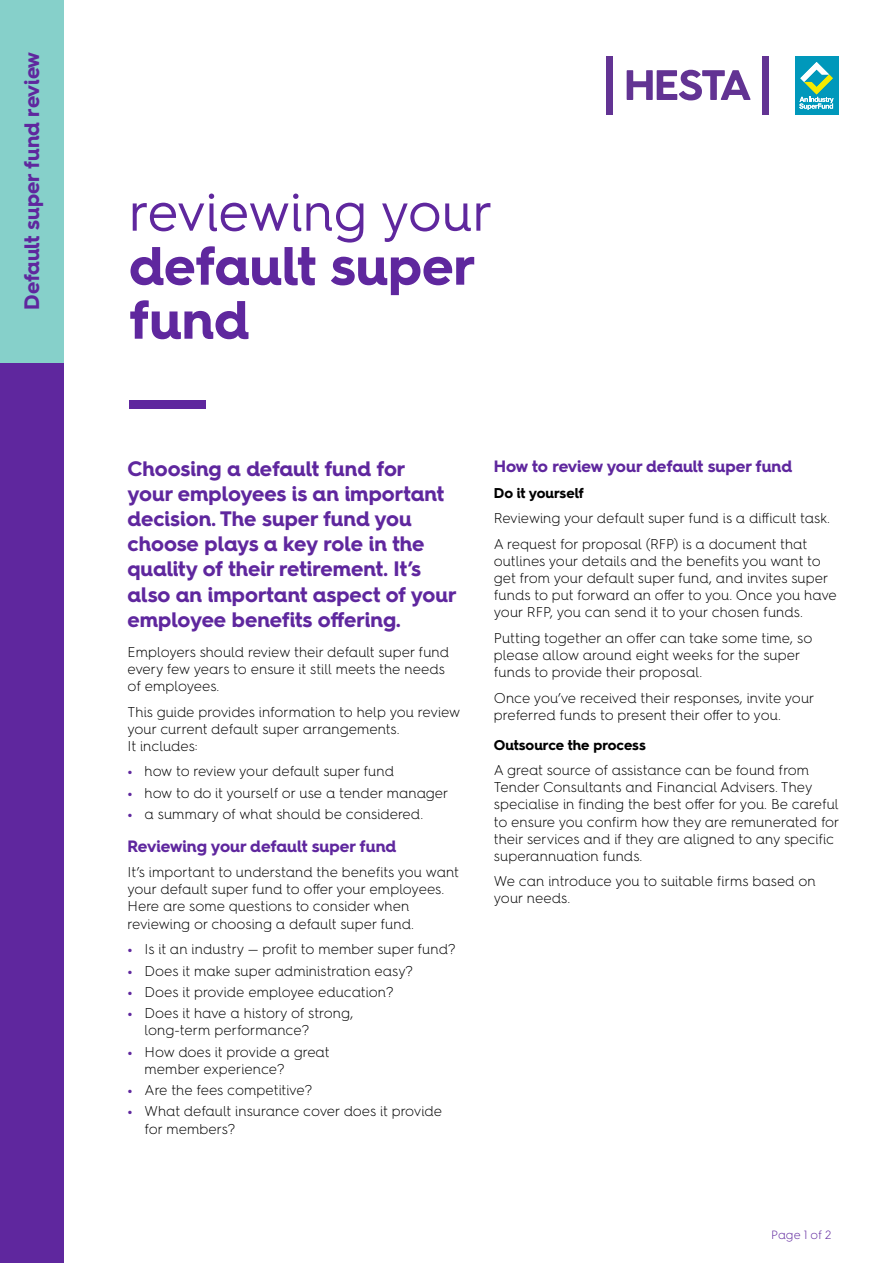
<style>
.page{position:relative;width:893px;height:1263px;background:#fff}
.page>*{position:absolute;margin:0;border:0;box-sizing:border-box;transform-origin:0 0}
.t1{font:700 54px/54px "Hurme Geometric Sans 4";letter-spacing:-.005em;color:#5f279e}
.t2{font:54px "Hurme Geometric Sans 4";letter-spacing:-.005em;color:#5f279e}
.t3{font:700 21px/25.2px "Hurme Geometric Sans 4";color:#5f279e}
.t4{font:700 16.5px "Hurme Geometric Sans 4";letter-spacing:-.005em;color:#5f279e}
.t5{font:300 14.25px/17.1px "Hurme Geometric Sans 4";letter-spacing:-.005em;color:#000}
.t6{font:700 14.25px "Hurme Geometric Sans 4";color:#000}
.t7{font:300 12px "Hurme Geometric Sans 4";letter-spacing:-.005em;color:#5f279e}
.s1{font-weight:700;color:#5f279e}
</style>
<div class="page">
<div style="left:129px;top:400px;width:77px;height:8px;background:#5f279e"></div>
<div style="left:0;top:362px;width:64px;height:901px;background:#5f279e"></div>
<div style="left:0;top:0;width:64px;height:362px;background:#86d0ca"></div>
<div style="left:795px;top:56px;width:43px;height:58px;background:#0098bb"></div>
<svg style="left:799px;top:62px;width:35px;height:48px"></svg>
<div style="left:606px;top:56px;width:6px;height:58px;background:#623393"></div>
<div style="left:762px;top:56px;width:6px;height:58px;background:#623393"></div>
<svg style="left:627px;top:70px;width:124px;height:30px"></svg>
<h2 class="t3" style="left:19px;top:310px;width:260px;rotate:-90deg">Default super fund review</h2>
<h1 class="t2" style="left:129px;top:174px;width:366px">reviewing your</h1>
<h1 class="t1" style="left:129px;top:238px;width:348px">default super fund</h1>
<h2 class="t3" style="left:128px;top:455px;width:331px">Choosing a default fund for<br>your employees is an important decision. The super fund you choose plays a key role in the quality of their retirement. It’s also an important aspect of your employee benefits offering.</h2>
<p class="t5" style="left:128px;top:643px;width:323px">Employers should review their default super fund every few years to ensure it still meets the needs of employees.</p>
<p class="t5" style="left:128px;top:703px;width:334px">This guide provides information to help you review your current default super arrangements.<br>It includes:</p>
<p class="t5" style="left:128px;top:762px;width:268px"><span class="s1">•</span> how to review your default super fund</p>
<p class="t5" style="left:128px;top:784px;width:322px"><span class="s1">•</span> how to do it yourself or use a tender manager</p>
<p class="t5" style="left:128px;top:805px;width:297px"><span class="s1">•</span> a summary of what should be considered.</p>
<p class="t4" style="left:128px;top:834px;width:270px">Reviewing your default super fund</p>
<p class="t5" style="left:128px;top:863px;width:333px">It’s important to understand the benefits you want your default super fund to offer your employees.<br>Here are some questions to consider when reviewing or choosing a default super fund.</p>
<p class="t5" style="left:128px;top:940px;width:330px"><span class="s1">•</span> Is it an industry — profit to member super fund?</p>
<p class="t5" style="left:128px;top:962px;width:287px"><span class="s1">•</span> Does it make super administration easy?</p>
<p class="t5" style="left:128px;top:983px;width:268px"><span class="s1">•</span> Does it provide employee education?</p>
<p class="t5" style="left:145px;top:1004px;width:211px;text-indent:-17px"><span class="s1">•</span> Does it have a history of strong, long-term performance?</p>
<p class="t5" style="left:145px;top:1043px;width:187px;text-indent:-17px"><span class="s1">•</span> How does it provide a great member experience?</p>
<p class="t5" style="left:128px;top:1081px;width:186px"><span class="s1">•</span> Are the fees competitive?</p>
<p class="t5" style="left:145px;top:1103px;width:299px;text-indent:-17px"><span class="s1">•</span> What default insurance cover does it provide for members?</p>
<p class="t4" style="left:494px;top:455px;width:300px">How to review your default super fund</p>
<p class="t6" style="left:494px;top:483px;width:92px">Do it yourself</p>
<p class="t5" style="left:494px;top:505px;width:338px;line-height:25.7px">Reviewing your default super fund is a difficult task.<br>A request for proposal (RFP) is a document that</p>
<p class="t5" style="left:494px;top:552px;width:344px">outlines your details and the benefits you want to get from your default super fund, and invites super funds to put forward an offer to you. Once you have your RFP, you can send it to your chosen funds.</p>
<p class="t5" style="left:494px;top:629px;width:320px">Putting together an offer can take some time, so please allow around eight weeks for the super funds to provide their proposal.</p>
<p class="t5" style="left:494px;top:689px;width:322px">Once you’ve received their responses, invite your preferred funds to present their offer to you.</p>
<p class="t6" style="left:494px;top:735px;width:153px">Outsource the process</p>
<p class="t5" style="left:494px;top:761px;width:347px">A great source of assistance can be found from Tender Consultants and Financial Advisers. They specialise in finding the best offer for you. Be careful to ensure you confirm how they are remunerated for their services and if they are aligned to any specific superannuation funds.</p>
<p class="t5" style="left:494px;top:872px;width:323px">We can introduce you to suitable firms based on your needs.</p>
<p class="t7" style="left:771px;top:1227px;width:62px">Page 1 of 2</p>
</div>
